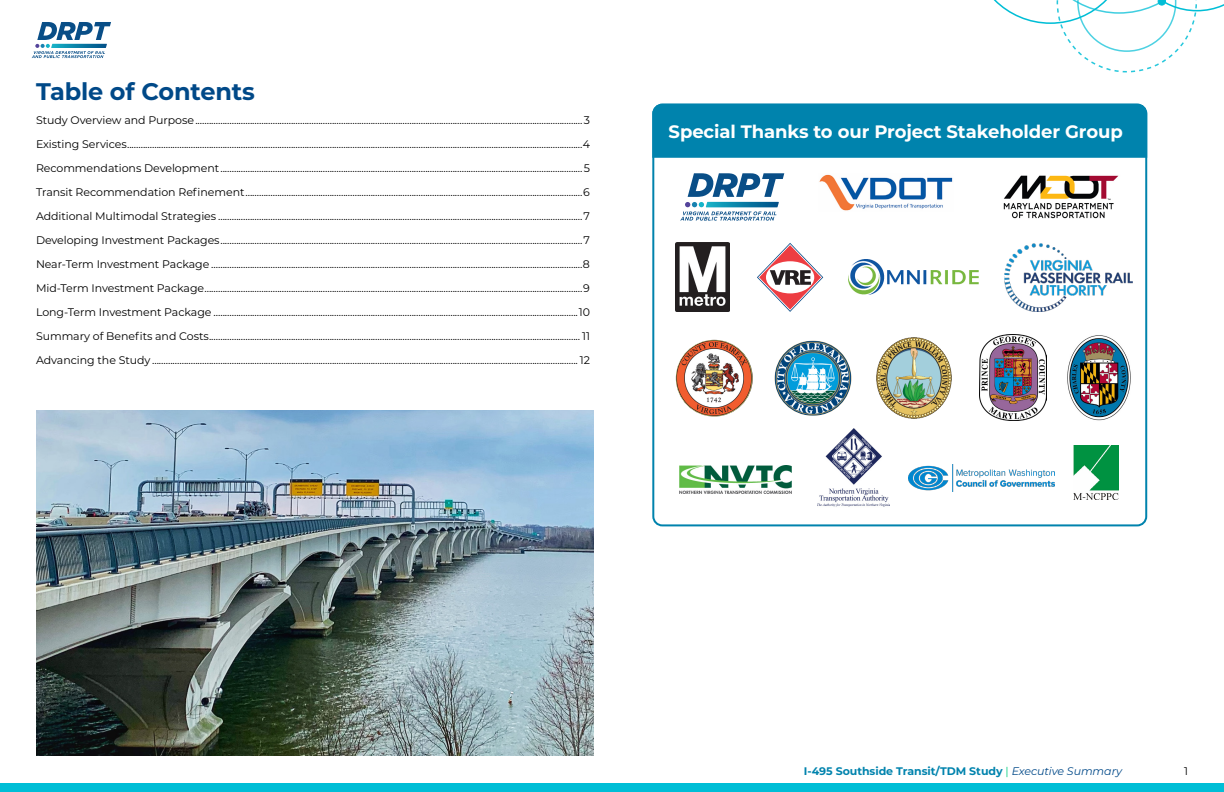
<style>
.page{position:relative;width:1224px;height:792px;background:#fff}
.page>*{position:absolute;margin:0;border:0;box-sizing:border-box;transform-origin:0 0}
.t1{font:700 24px "Montserrat";letter-spacing:-.005em;color:#004988}
.t2{font:700 18px "Montserrat";letter-spacing:-.005em;color:#fff}
.t3{font:11px "Montserrat";letter-spacing:-.005em;color:#000}
.t4{font:700 11px "Montserrat";letter-spacing:-.005em;color:#0083ad}
.s1{font-weight:400;color:#00cd7d}
.s2{font-weight:400;font-style:italic;color:#004988}
</style>
<div class="page">
<svg style="left:993px;top:0;width:231px;height:72px"></svg>
<svg style="left:32px;top:22px;width:79px;height:36px"></svg>
<div style="left:0;top:783px;width:1224px;height:9px;background:#00bed6"></div>
<img style="left:36px;top:411px;width:557px;height:345px">
<img style="left:909px;top:465px;width:146px;height:27px">
<img style="left:680px;top:466px;width:111px;height:27px">
<img style="left:676px;top:340px;width:77px;height:77px">
<img style="left:775px;top:341px;width:76px;height:75px;border-radius:37px">
<img style="left:979px;top:334px;width:67px;height:86px">
<img style="left:1067px;top:335px;width:64px;height:86px">
<img style="left:877px;top:338px;width:75px;height:80px">
<img style="left:818px;top:429px;width:72px;height:78px">
<img style="left:1003px;top:175px;width:116px;height:44px">
<img style="left:819px;top:174px;width:134px;height:37px">
<svg style="left:680px;top:173px;width:104px;height:48px"></svg>
<img style="left:848px;top:259px;width:131px;height:36px">
<img style="left:676px;top:243px;width:54px;height:69px">
<svg style="left:757px;top:243px;width:66px;height:69px"></svg>
<img style="left:1004px;top:243px;width:128px;height:69px">
<img style="left:1074px;top:446px;width:44px;height:53px">
<div style="left:652px;top:103px;width:496px;height:56px;background:#0083ad"></div>
<h1 class="t1" style="left:36px;top:74px;width:220px">Table of Contents</h1>
<p class="t3" style="left:36px;top:112px;width:555px">Study Overview and Purpose..........................................................................................................................................................................3</p>
<p class="t3" style="left:36px;top:136px;width:556px">Existing Services........................................................................................................................................................................................................4</p>
<p class="t3" style="left:36px;top:160px;width:555px">Recommendations Development ...............................................................................................................................................................5</p>
<p class="t3" style="left:36px;top:184px;width:556px">Transit Recommendation Refinement....................................................................................................................................................6</p>
<p class="t3" style="left:36px;top:208px;width:556px">Additional Multimodal Strategies ................................................................................................................................................................7</p>
<p class="t3" style="left:36px;top:232px;width:556px">Developing Investment Packages...............................................................................................................................................................7</p>
<p class="t3" style="left:36px;top:256px;width:556px">Near-Term Investment Package ...................................................................................................................................................................8</p>
<p class="t3" style="left:36px;top:280px;width:556px">Mid-Term Investment Package......................................................................................................................................................................9</p>
<p class="t3" style="left:36px;top:304px;width:556px">Long-Term Investment Package ................................................................................................................................................................10</p>
<p class="t3" style="left:36px;top:328px;width:556px">Summary of Benefits and Costs................................................................................................................................................................... 11</p>
<p class="t3" style="left:36px;top:352px;width:556px">Advancing the Study ........................................................................................................................................................................................... 12</p>
<h2 class="t2" style="left:669px;top:119px;width:456px">Special Thanks to our Project Stakeholder Group</h2>
<p class="t4" style="left:804px;top:763px;width:320px">I-495 Southside Transit/TDM Study <span class="s1">|</span> <span class="s2">Executive Summary</span></p>
<p class="t3" style="left:1184px;top:764px;width:5px">1</p>
</div>
